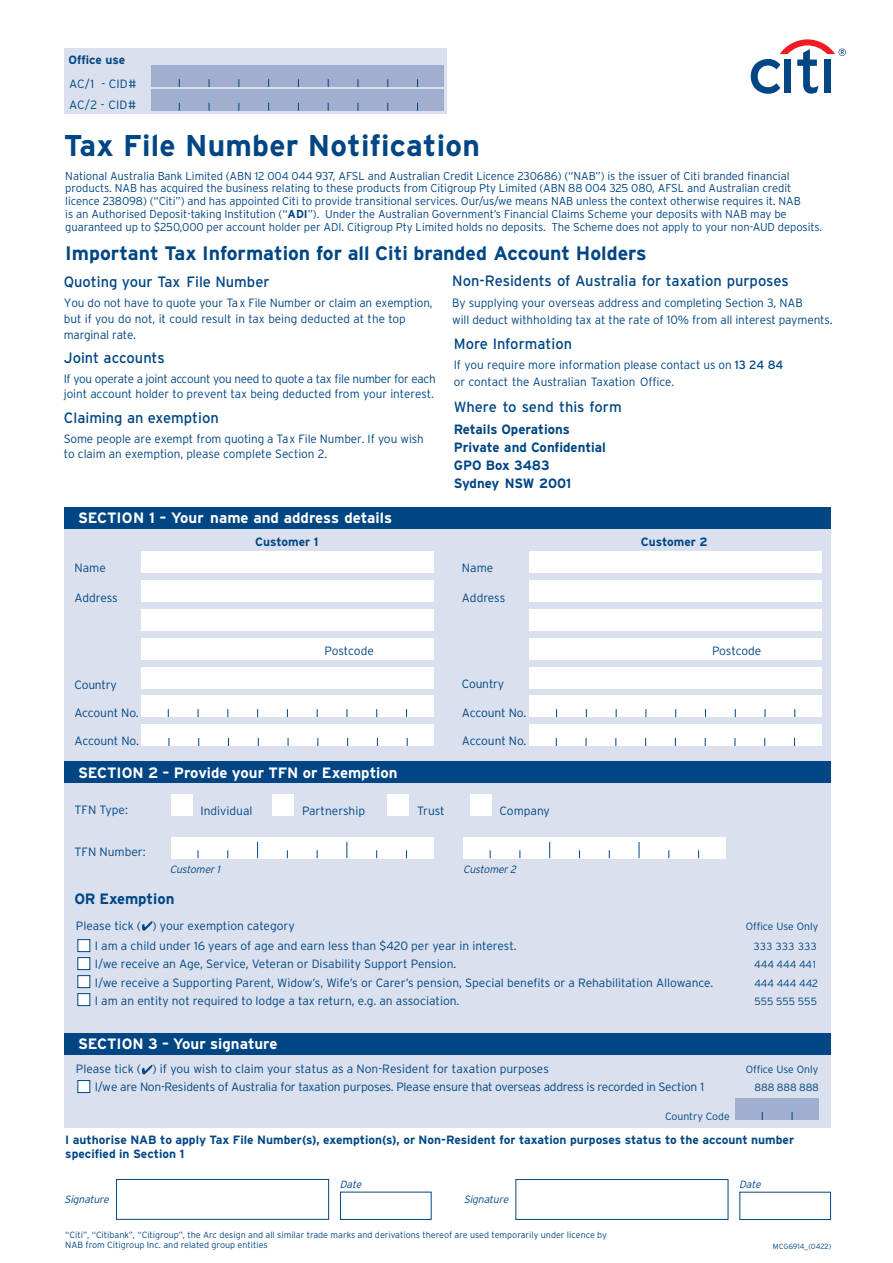
<style>
.page{position:relative;width:893px;height:1263px;background:#fff}
.page>*{position:absolute;margin:0;border:0;box-sizing:border-box;transform-origin:0 0}
.t1{font:700 30px "Interstate";letter-spacing:.01em;color:#004684}
.t2{font:700 19.5px "Interstate";color:#004684}
.t3{font:15px "Interstate";color:#004684}
.t4{font:700 15px "Interstate";color:#fff}
.t5{font:700 15px "Interstate";color:#004684}
.t6{font:14.7px "Interstate";color:#004684}
.t7{font:700 13.5px/18px "Interstate";color:#004684}
.t8{font:300 12px/15.8px "Interstate";letter-spacing:-.01em;color:#004684}
.t9{font:700 12px/14.4px "Interstate";color:#004684}
.t10{font:300 12px/21px "Interstate";letter-spacing:.01em;color:#004684}
.t11{font:300 11.55px/12.8px "Interstate";letter-spacing:-.005em;color:#004684}
.t12{font:300 10.5px "Interstate";color:#004684}
.t13{font:italic 300 10.5px "Interstate";color:#004684}
.t14{font:300 10.5px "Interstate";letter-spacing:.04em;color:#004684}
.t15{font:300 9px/10.8px "Interstate";color:#004684}
.t16{font:300 7.5px "Interstate";color:#004684}
.s1{font-weight:700}
.s2{font-weight:400}
</style>
<div class="page">
<div style="left:64px;top:48px;width:382px;height:65px;background:#dae0ed"></div>
<div style="left:64px;top:523px;width:766px;height:605px;background:#dae0ed"></div>
<div style="left:142px;top:725px;width:292px;height:21px;background:#fff"></div>
<div style="left:529px;top:696px;width:292px;height:21px;background:#fff"></div>
<div style="left:529px;top:667px;width:292px;height:21px;background:#fff"></div>
<div style="left:529px;top:638px;width:292px;height:21px;background:#fff"></div>
<div style="left:529px;top:609px;width:292px;height:22px;background:#fff"></div>
<div style="left:529px;top:580px;width:292px;height:22px;background:#fff"></div>
<div style="left:529px;top:552px;width:292px;height:21px;background:#fff"></div>
<div style="left:142px;top:696px;width:292px;height:21px;background:#fff"></div>
<div style="left:142px;top:667px;width:292px;height:21px;background:#fff"></div>
<div style="left:142px;top:638px;width:292px;height:21px;background:#fff"></div>
<div style="left:142px;top:609px;width:292px;height:22px;background:#fff"></div>
<div style="left:142px;top:580px;width:292px;height:22px;background:#fff"></div>
<div style="left:142px;top:552px;width:292px;height:21px;background:#fff"></div>
<div style="left:64px;top:507px;width:766px;height:21px;background:#004684"></div>
<div style="left:463px;top:837px;width:263px;height:21px;background:#fff"></div>
<div style="left:64px;top:762px;width:766px;height:21px;background:#004684"></div>
<div style="left:64px;top:1033px;width:766px;height:21px;background:#004684"></div>
<svg style="left:638px;top:842px;width:1px;height:16px"></svg>
<svg style="left:549px;top:842px;width:1px;height:16px"></svg>
<svg style="left:142px;top:921px;width:10px;height:10px"></svg>
<div style="left:77px;top:993px;width:13px;height:13px;background:#fff;border:1px solid #004684"></div>
<div style="left:77px;top:975px;width:13px;height:13px;background:#fff;border:1px solid #004684"></div>
<div style="left:77px;top:957px;width:13px;height:13px;background:#fff;border:1px solid #004684"></div>
<div style="left:77px;top:939px;width:13px;height:13px;background:#fff;border:1px solid #004684"></div>
<svg style="left:142px;top:1065px;width:10px;height:10px"></svg>
<div style="left:735px;top:1099px;width:83px;height:21px;background:#a0aecf"></div>
<div style="left:77px;top:1080px;width:13px;height:13px;background:#fff;border:1px solid #004684"></div>
<div style="left:116px;top:1179px;width:213px;height:41px;border:1px solid #004684"></div>
<div style="left:340px;top:1192px;width:91px;height:28px;border:1px solid #004684"></div>
<div style="left:529px;top:725px;width:292px;height:21px;background:#fff"></div>
<div style="left:151px;top:90px;width:292px;height:21px;background:#a0aecf"></div>
<div style="left:151px;top:66px;width:292px;height:21px;background:#a0aecf"></div>
<div style="left:171px;top:794px;width:21px;height:21px;background:#fff"></div>
<div style="left:272px;top:794px;width:22px;height:21px;background:#fff"></div>
<div style="left:387px;top:794px;width:22px;height:21px;background:#fff"></div>
<div style="left:470px;top:794px;width:21px;height:21px;background:#fff"></div>
<div style="left:515px;top:1179px;width:213px;height:41px;border:1px solid #004684"></div>
<div style="left:739px;top:1192px;width:91px;height:28px;border:1px solid #004684"></div>
<svg style="left:750px;top:39px;width:95px;height:55px"></svg>
<div style="left:171px;top:837px;width:263px;height:21px;background:#fff"></div>
<svg style="left:346px;top:842px;width:1px;height:16px"></svg>
<svg style="left:257px;top:842px;width:1px;height:16px"></svg>
<p class="t9" style="left:68px;top:53px;width:58px">Office use</p>
<p class="t10" style="left:69px;top:74px;width:69px">AC/1 - CID#<br>AC/2 - CID#</p>
<h1 class="t1" style="left:64px;top:129px;width:417px">Tax File Number Notification</h1>
<p class="t11" style="left:65px;top:169px;width:758px">National Australia Bank Limited (ABN 12 004 044 937, AFSL and Australian Credit Licence 230686) (“NAB”) is the issuer of Citi branded financial products. NAB has acquired the business relating to these products from Citigroup Pty Limited (ABN 88 004 325 080, AFSL and Australian credit licence 238098) (“Citi”) and has appointed Citi to provide transitional services. Our/us/we means NAB unless the context otherwise requires it. NAB<br>is an Authorised Deposit-taking Institution (“<span class="s1">ADI</span>”). Under the Australian Government’s Financial Claims Scheme your deposits with NAB may be guaranteed up to $250,000 per account holder per ADI. Citigroup Pty Limited holds no deposits. The Scheme does not apply to your non-AUD deposits.</p>
<h2 class="t2" style="left:65px;top:243px;width:583px">Important Tax Information for all Citi branded Account Holders</h2>
<p class="t3" style="left:64px;top:273px;width:207px">Quoting your Tax File Number</p>
<p class="t8" style="left:64px;top:295px;width:370px">You do not have to quote your Tax File Number or claim an exemption, but if you do not, it could result in tax being deducted at the top marginal rate.</p>
<p class="t3" style="left:64px;top:349px;width:102px">Joint accounts</p>
<p class="t8" style="left:64px;top:370px;width:373px">If you operate a joint account you need to quote a tax file number for each joint account holder to prevent tax being deducted from your interest.</p>
<p class="t3" style="left:64px;top:409px;width:156px">Claiming an exemption</p>
<p class="t8" style="left:64px;top:430px;width:361px">Some people are exempt from quoting a Tax File Number. If you wish to claim an exemption, please complete Section 2.</p>
<p class="t4" style="left:78px;top:509px;width:315px">SECTION 1 – Your name and address details</p>
<p class="t9" style="left:255px;top:534px;width:65px">Customer 1</p>
<p class="t3" style="left:452px;top:272px;width:338px">Non-Residents of Australia for taxation purposes</p>
<p class="t8" style="left:452px;top:294px;width:382px;line-height:17.2px">By supplying your overseas address and completing Section 3, NAB<br>will deduct withholding tax at the rate of 10% from all interest payments.</p>
<p class="t3" style="left:454px;top:335px;width:120px">More Information</p>
<p class="t8" style="left:454px;top:357px;width:331px;line-height:16.5px">If you require more information please contact us on <span class="s2">13 24 84 </span>or contact the Australian Taxation Office.</p>
<p class="t6" style="left:454px;top:399px;width:169px">Where to send this form</p>
<p class="t7" style="left:454px;top:421px;width:154px">Retails Operations<br>Private and Confidential<br>GPO Box 3483<br>Sydney NSW 2001</p>
<p class="t9" style="left:640px;top:534px;width:68px">Customer 2</p>
<p class="t8" style="left:74px;top:560px;width:33px">Name</p>
<p class="t8" style="left:462px;top:560px;width:33px">Name</p>
<p class="t8" style="left:74px;top:589px;width:45px">Address</p>
<p class="t8" style="left:74px;top:676px;width:44px">Country</p>
<p class="t8" style="left:74px;top:705px;width:66px">Account No.</p>
<p class="t8" style="left:74px;top:733px;width:66px">Account No.</p>
<p class="t8" style="left:462px;top:589px;width:45px">Address</p>
<p class="t8" style="left:324px;top:643px;width:51px">Postcode</p>
<p class="t8" style="left:712px;top:643px;width:51px">Postcode</p>
<p class="t8" style="left:462px;top:676px;width:44px">Country</p>
<p class="t8" style="left:462px;top:705px;width:66px">Account No.</p>
<p class="t8" style="left:462px;top:733px;width:66px">Account No.</p>
<p class="t4" style="left:78px;top:764px;width:321px">SECTION 2 – Provide your TFN or Exemption</p>
<p class="t8" style="left:74px;top:802px;width:55px">TFN Type:</p>
<p class="t8" style="left:74px;top:844px;width:73px">TFN Number:</p>
<p class="t8" style="left:200px;top:803px;width:54px">Individual</p>
<p class="t8" style="left:302px;top:802px;width:65px">Partnership</p>
<p class="t8" style="left:417px;top:803px;width:29px">Trust</p>
<p class="t8" style="left:499px;top:803px;width:52px">Company</p>
<p class="t13" style="left:170px;top:863px;width:54px">Customer 1</p>
<p class="t13" style="left:463px;top:863px;width:57px">Customer 2</p>
<p class="t5" style="left:74px;top:891px;width:102px">OR Exemption</p>
<p class="t8" style="left:76px;top:918px;width:220px">Please tick ( ) your exemption category</p>
<p class="t12" style="left:745px;top:920px;width:74px">Office Use Only</p>
<p class="t8" style="left:95px;top:938px;width:423px">I am a child under 16 years of age and earn less than $420 per year in interest.</p>
<p class="t14" style="left:753px;top:940px;width:64px">333 333 333</p>
<p class="t8" style="left:95px;top:956px;width:363px">I/we receive an Age, Service, Veteran or Disability Support Pension.</p>
<p class="t12" style="left:754px;top:959px;width:64px">444 444 441</p>
<p class="t8" style="left:95px;top:975px;width:620px">I/we receive a Supporting Parent, Widow’s, Wife’s or Carer’s pension, Special benefits or a Rehabilitation Allowance.</p>
<p class="t12" style="left:754px;top:977px;width:65px">444 444 442</p>
<p class="t8" style="left:95px;top:993px;width:366px">I am an entity not required to lodge a tax return, e.g. an association.</p>
<p class="t12" style="left:754px;top:996px;width:64px">555 555 555</p>
<p class="t4" style="left:78px;top:1035px;width:201px">SECTION 3 – Your signature</p>
<p class="t8" style="left:76px;top:1061px;width:474px">Please tick ( ) if you wish to claim your status as a Non-Resident for taxation purposes</p>
<p class="t12" style="left:745px;top:1064px;width:74px">Office Use Only</p>
<p class="t8" style="left:95px;top:1078px;width:611px">I/we are Non-Residents of Australia for taxation purposes. Please ensure that overseas address is recorded in Section 1</p>
<p class="t12" style="left:754px;top:1081px;width:66px">888 888 888</p>
<p class="t12" style="left:665px;top:1110px;width:66px">Country Code</p>
<p class="t9" style="left:65px;top:1132px;width:730px">I authorise NAB to apply Tax File Number(s), exemption(s), or Non-Resident for taxation purposes status to the account number specified in Section 1</p>
<p class="t13" style="left:64px;top:1194px;width:49px">Signature</p>
<p class="t13" style="left:340px;top:1178px;width:26px">Date</p>
<p class="t13" style="left:739px;top:1178px;width:26px">Date</p>
<p class="t13" style="left:464px;top:1194px;width:49px">Signature</p>
<p class="t15" style="left:65px;top:1229px;width:543px">“Citi”, “Citibank”, “Citigroup”, the Arc design and all similar trade marks and derivations thereof are used temporarily under licence by<br>NAB from Citigroup Inc. and related group entities</p>
<p class="t16" style="left:773px;top:1242px;width:60px">MCG6914_(0422)</p>
</div>
